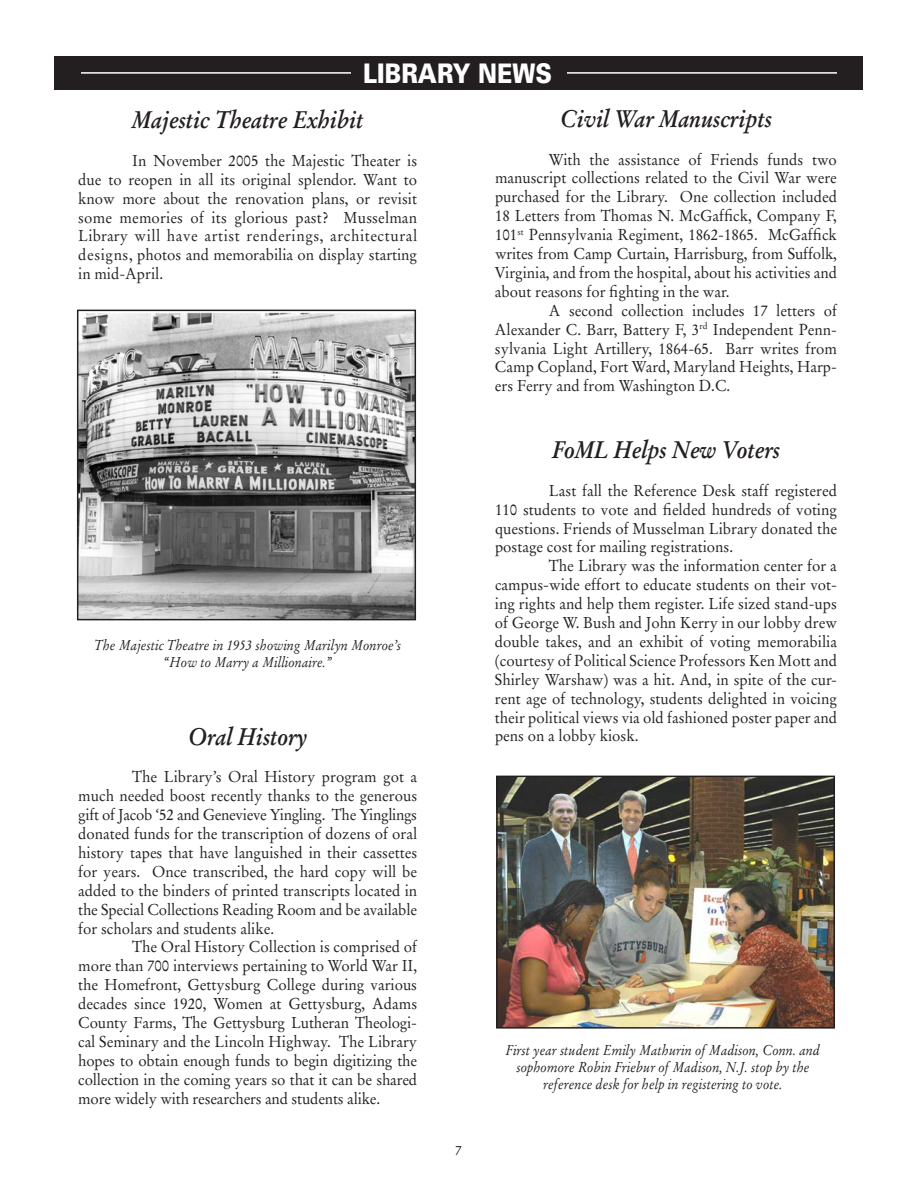
<style>
.page{position:relative;width:918px;height:1188px;background:#fff}
.page>*{position:absolute;margin:0;border:0;box-sizing:border-box;transform-origin:0 0}
.t1{font:900 27px "Univers";color:#fff;scale:.85 1}
.t2{font:italic 700 24px "Stempel Garamond";color:#231f20;scale:.9 1}
.t3{font:15.75px/18.9px "Stempel Garamond";color:#231f20;text-align:justify;scale:.95 1}
.t4{font:italic 14.25px/17.1px "Stempel Garamond";color:#231f20;text-align:center;scale:.9 1}
.t5{font:13.5px "Stempel Garamond";color:#231f20}
</style>
<div class="page">
<div style="left:55px;top:56px;width:808px;height:34px;background:#231f20"></div>
<hr style="left:81px;top:72px;width:270px;height:2px;background:#fff">
<hr style="left:567px;top:72px;width:270px;height:2px;background:#fff">
<img style="left:80px;top:313px;width:333px;height:304px">
<div style="left:77px;top:310px;width:339px;height:310px;border:2px solid #231f20"></div>
<img style="left:499px;top:779px;width:333px;height:247px">
<div style="left:496px;top:776px;width:339px;height:253px;border:2px solid #231f20"></div>
<h1 class="t1" style="left:363px;top:56px;width:224px">LIBRARY NEWS</h1>
<h2 class="t2" style="left:132px;top:105px;width:259px">Majestic Theatre Exhibit</h2>
<p class="t3" style="left:78px;top:151px;width:358px;text-indent:54px">In November 2005 the Majestic Theater is due to reopen in all its original splendor. Want to know more about the renovation plans, or revisit some memories of its glorious past? Musselman Library will have artist renderings, architectural designs, photos and memorabilia on display starting in mid-April.</p>
<p class="t4" style="left:94px;top:637px;width:343px">The Majestic Theatre in 1953 showing Marilyn Monroe’s “How to Marry a Millionaire.”</p>
<h2 class="t2" style="left:188px;top:722px;width:134px">Oral History</h2>
<p class="t3" style="left:78px;top:768px;width:358px;text-indent:54px">The Library’s Oral History program got a much needed boost recently thanks to the generous gift of Jacob ‘52 and Genevieve Yingling. The Yinglings donated funds for the transcription of dozens of oral history tapes that have languished in their cassettes for years. Once transcribed, the hard copy will be added to the binders of printed transcripts located in the Special Collections Reading Room and be available for scholars and students alike.</p>
<p class="t3" style="left:78px;top:938px;width:358px;text-indent:54px">The Oral History Collection is comprised of more than 700 interviews pertaining to World War II, the Homefront, Gettysburg College during various decades since 1920, Women at Gettysburg, Adams County Farms, The Gettysburg Lutheran Theologi&shy;cal Seminary and the Lincoln Highway. The Library hopes to obtain enough funds to begin digitizing the collection in the coming years so that it can be shared more widely with researchers and students alike.</p>
<h2 class="t2" style="left:560px;top:104px;width:237px">Civil War Manuscripts</h2>
<p class="t3" style="left:495px;top:150px;width:362px;text-indent:54px">With the assistance of Friends funds two manuscript collections related to the Civil War were purchased for the Library. One collection included 18 Letters from Thomas N. McGaffick, Company F, 101<sup>st</sup> Pennsylvania Regiment, 1862-1865. McGaffick writes from Camp Curtain, Harrisburg, from Suffolk, Virginia, and from the hospital, about his activities and about reasons for fighting in the war.</p>
<p class="t3" style="left:495px;top:301px;width:362px;text-indent:54px">A second collection includes 17 letters of Alexander C. Barr, Battery F, 3<sup>rd</sup> Independent Penn&shy;sylvania Light Artillery, 1864-65. Barr writes from Camp Copland, Fort Ward, Maryland Heights, Harp&shy;ers Ferry and from Washington D.C.</p>
<h2 class="t2" style="left:552px;top:435px;width:255px">FoML Helps New Voters</h2>
<p class="t3" style="left:495px;top:481px;width:362px;text-indent:54px">Last fall the Reference Desk staff registered 110 students to vote and fielded hundreds of voting questions. Friends of Musselman Library donated the postage cost for mailing registrations.</p>
<p class="t3" style="left:495px;top:557px;width:362px;text-indent:54px">The Library was the information center for a campus-wide effort to educate students on their vot&shy;ing rights and help them register. Life sized stand-ups of George W. Bush and John Kerry in our lobby drew double takes, and an exhibit of voting memorabilia (courtesy of Political Science Professors Ken Mott and Shirley Warshaw) was a hit. And, in spite of the cur&shy;rent age of technology, students delighted in voicing their political views via old fashioned poster paper and pens on a lobby kiosk.</p>
<p class="t5" style="left:455px;top:1143px;width:8px">7</p>
<p class="t4" style="left:506px;top:1042px;width:351px">First year student Emily Mathurin of Madison, Conn. and sophomore Robin Friebur of Madison, N.J. stop by the reference desk for help in registering to vote.</p>
</div>
